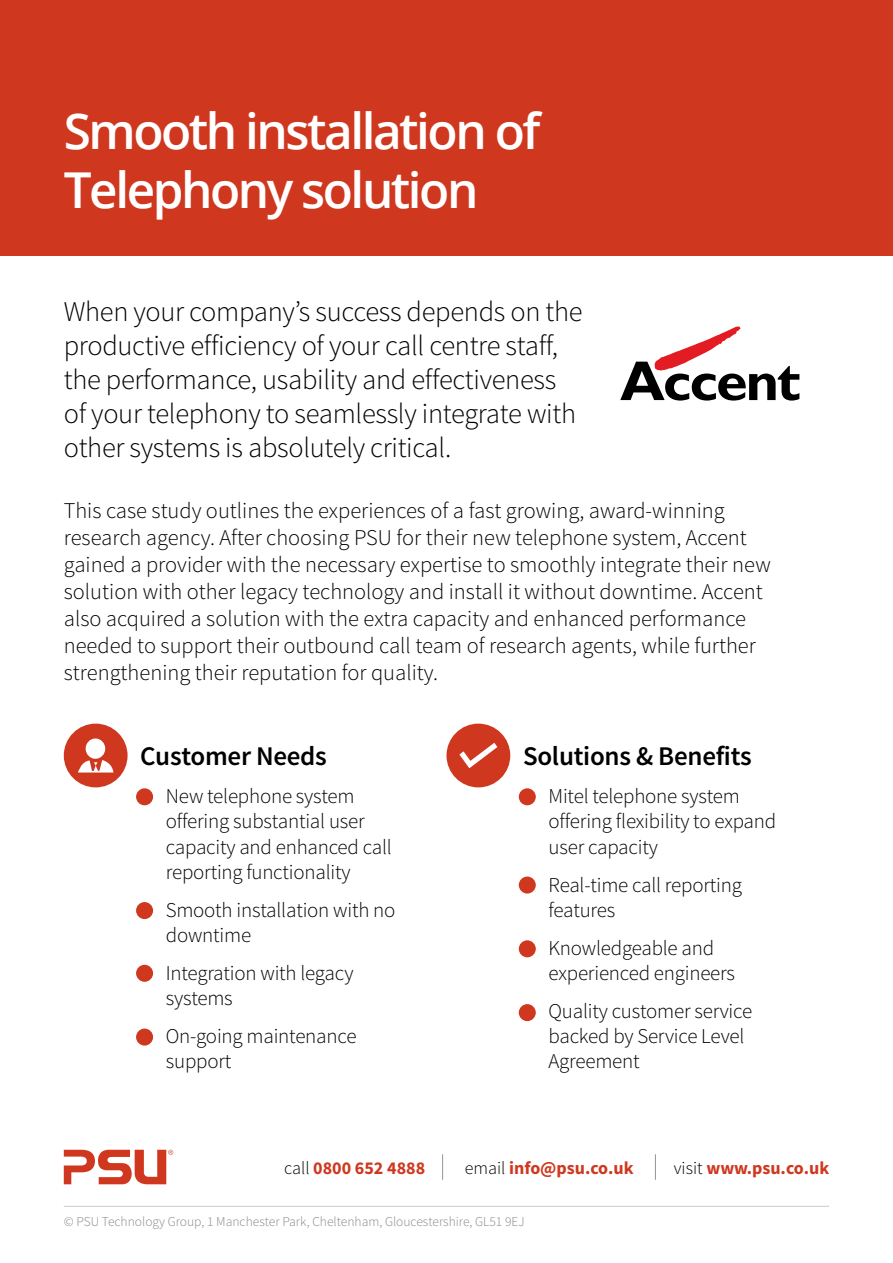
<style>
.page{position:relative;width:893px;height:1263px;background:#fff}
.page>*{position:absolute;margin:0;border:0;box-sizing:border-box;transform-origin:0 0}
.t1{font:600 49.5px/59.4px "Open Sans";letter-spacing:-.05em;color:#fff}
.t2{font:300 28.5px/34.2px "Source Sans Pro";letter-spacing:-.01em;color:#000}
.t3{font:600 27px "Source Sans Pro";letter-spacing:-.01em;color:#000}
.t4{font:300 22.5px/27px "Source Sans Pro";color:#000}
.t5{font:300 21px/25.2px "Source Sans Pro";letter-spacing:-.01em;color:#000}
.t6{font:700 18px "Source Sans Pro";color:#cf381f}
.t7{font:300 13.5px "Source Sans Pro";color:#878787}
.s1{font-weight:300;color:#000}
</style>
<div class="page">
<div style="left:0;top:0;width:893px;height:255px;background:#cf381f"></div>
<svg style="left:64px;top:1150px;width:109px;height:34px"></svg>
<svg style="left:442px;top:1154px;width:1px;height:26px"></svg>
<svg style="left:655px;top:1154px;width:1px;height:26px"></svg>
<hr style="left:64px;top:1206px;width:765px;height:1px;background:#939598">
<svg style="left:620px;top:326px;width:179px;height:75px"></svg>
<div style="left:64px;top:724px;width:64px;height:63px;background:#cf381f;border-radius:50%"></div>
<div style="left:136px;top:788px;width:17px;height:17px;background:#cf381f;border-radius:50%"></div>
<div style="left:446px;top:724px;width:64px;height:63px;background:#cf381f;border-radius:50%"></div>
<div style="left:519px;top:788px;width:17px;height:17px;background:#cf381f;border-radius:50%"></div>
<div style="left:136px;top:902px;width:17px;height:17px;background:#cf381f;border-radius:50%"></div>
<div style="left:136px;top:965px;width:17px;height:17px;background:#cf381f;border-radius:50%"></div>
<div style="left:136px;top:1028px;width:17px;height:17px;background:#cf381f;border-radius:50%"></div>
<div style="left:519px;top:876px;width:17px;height:17px;background:#cf381f;border-radius:50%"></div>
<div style="left:519px;top:940px;width:17px;height:17px;background:#cf381f;border-radius:50%"></div>
<div style="left:519px;top:1004px;width:17px;height:17px;background:#cf381f;border-radius:50%"></div>
<svg style="left:78px;top:738px;width:35px;height:34px"></svg>
<svg style="left:459px;top:743px;width:38px;height:25px"></svg>
<h1 class="t1" style="left:64px;top:100px;width:478px">Smooth installation of<br>Telephony solution</h1>
<p class="t2" style="left:64px;top:294px;width:520px">When your company’s success depends on the productive efficiency of your call centre staff, the performance, usability and effectiveness of your telephony to seamlessly integrate with other systems is absolutely critical.</p>
<p class="t4" style="left:64px;top:497px;width:708px">This case study outlines the experiences of a fast growing, award-winning research agency. After choosing PSU for their new telephone system, Accent gained a provider with the necessary expertise to smoothly integrate their new solution with other legacy technology and install it without downtime. Accent also acquired a solution with the extra capacity and enhanced performance needed to support their outbound call team of research agents, while further strengthening their reputation for quality.</p>
<p class="t3" style="left:140px;top:739px;width:188px">Customer Needs</p>
<p class="t5" style="left:166px;top:784px;width:227px">New telephone system offering substantial user capacity and enhanced call reporting functionality</p>
<p class="t5" style="left:166px;top:897px;width:231px">Smooth installation with no downtime</p>
<p class="t5" style="left:166px;top:960px;width:189px">Integration with legacy systems</p>
<p class="t5" style="left:166px;top:1024px;width:192px">On-going maintenance support</p>
<p class="t3" style="left:523px;top:739px;width:230px">Solutions &amp; Benefits</p>
<p class="t5" style="left:549px;top:784px;width:229px">Mitel telephone system offering flexibility to expand user capacity</p>
<p class="t5" style="left:549px;top:872px;width:195px">Real-time call reporting features</p>
<p class="t5" style="left:549px;top:935px;width:188px">Knowledgeable and experienced engineers</p>
<p class="t5" style="left:549px;top:998px;width:205px">Quality customer service backed by Service Level<br>Agreement</p>
<p class="t6" style="left:284px;top:1156px;width:143px"><span class="s1">call</span> 0800 652 4888</p>
<p class="t6" style="left:465px;top:1156px;width:170px"><span class="s1">email</span> info@psu.co.uk</p>
<p class="t6" style="left:674px;top:1156px;width:157px"><span class="s1">visit</span> www.psu.co.uk</p>
<p class="t7" style="left:64px;top:1214px;width:462px">© PSU Technology Group, 1 Manchester Park, Cheltenham, Gloucestershire, GL51 9EJ</p>
</div>
